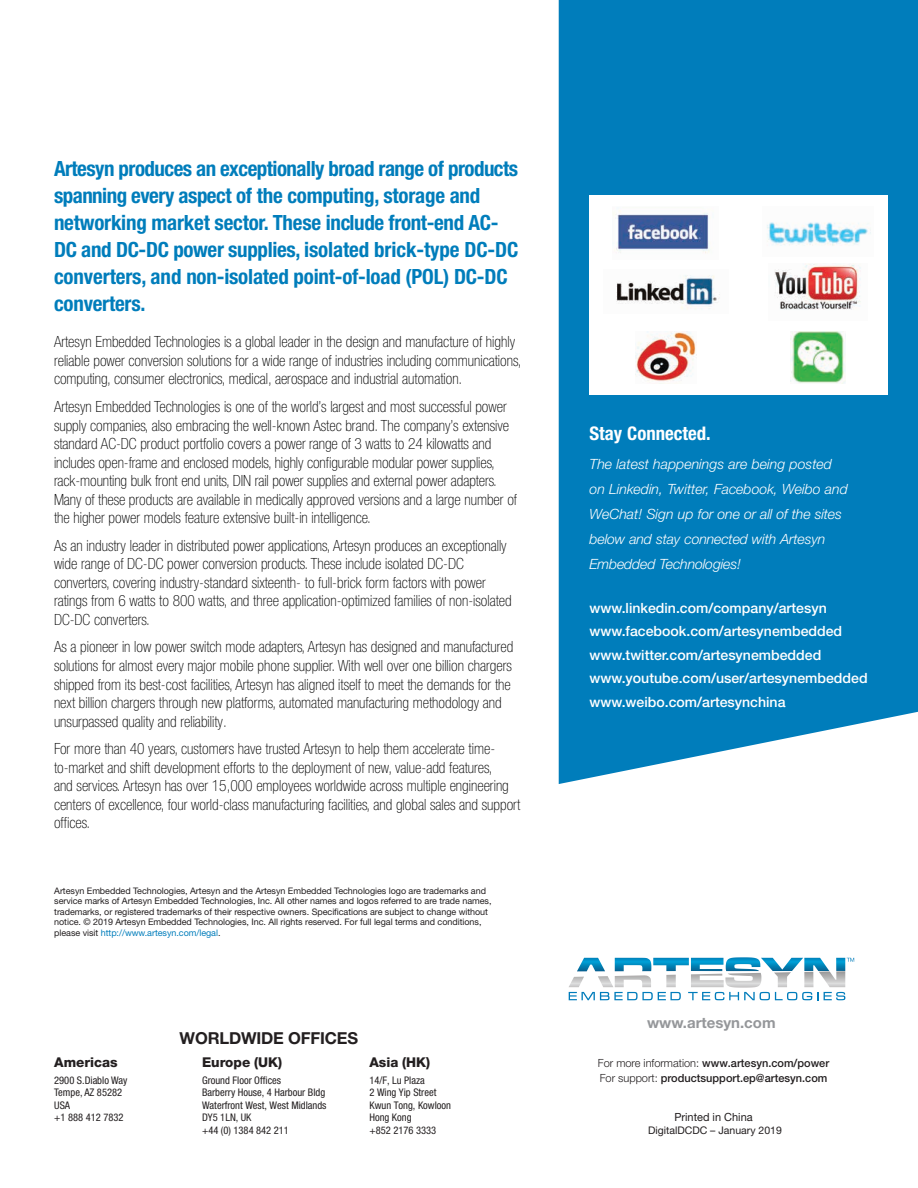
<style>
.page{position:relative;width:918px;height:1188px;background:#fff}
.page>*{position:absolute;margin:0;border:0;box-sizing:border-box;transform-origin:0 0}
.t1{font:700 condensed 21px/27px "Helvetica Neue LT Pro";letter-spacing:-.01em;color:#007dbb}
.t2{font:700 condensed 18.75px "Helvetica Neue LT Std";color:#fff}
.t3{font:700 16.5px "Helvetica Neue LT Std";letter-spacing:-.01em;color:#231f20}
.t4{font:100 condensed 15.45px/18.6px "Helvetica Neue LT Pro";color:#000}
.t5{font:700 15px "Helvetica Neue LT Std";color:#95979a}
.t6{font:500 14.1px/23.4px "Helvetica Neue LT Std";color:#fff}
.t7{font:italic 300 14.1px/25px "Helvetica Neue LT Pro";letter-spacing:-.01em;color:#fff}
.t8{font:800 13.5px "Helvetica Neue LT Std";color:#231f20}
.t9{font:500 11.25px/15px "Helvetica Neue LT Std";color:#231f20}
.t10{font:11.25px "Helvetica Neue LT Std";color:#231f20}
.t11{font:condensed 10.5px/12.6px "Helvetica Neue LT Std";color:#231f20}
.t12{font:10.5px "Helvetica Neue LT Std";color:#231f20}
.t13{font:9px/10.5px "Helvetica Neue LT Std";letter-spacing:-.005em;color:#231f20}
.s1{color:#007dbb}
.s2{font-weight:300}
</style>
<div class="page">
<div style="left:559px;top:0;width:359px;height:784px;background:#007dbb"></div>
<div style="left:590px;top:195px;width:298px;height:200px;background:#fff"></div>
<img style="left:613px;top:210px;width:98px;height:44px">
<img style="left:635px;top:331px;width:61px;height:51px">
<img style="left:791px;top:331px;width:55px;height:52px">
<img style="left:767px;top:222px;width:104px;height:24px">
<img style="left:616px;top:275px;width:104px;height:35px">
<img style="left:774px;top:263px;width:87px;height:47px">
<svg style="left:569px;top:957px;width:285px;height:43px"></svg>
<p class="t1" style="left:54px;top:155px;width:466px">Artesyn produces an exceptionally broad range of products spanning every aspect of the computing, storage and networking market sector. These include front-end AC-DC and DC-DC power supplies, isolated brick-type DC-DC converters, and non-isolated point-of-load (POL) DC-DC converters.</p>
<p class="t4" style="left:54px;top:333px;width:469px">Artesyn Embedded Technologies is a global leader in the design and manufacture of highly reliable power conversion solutions for a wide range of industries including communications, computing, consumer electronics, medical, aerospace and industrial automation.</p>
<p class="t4" style="left:54px;top:397px;width:465px">Artesyn Embedded Technologies is one of the world’s largest and most successful power supply companies, also embracing the well-known Astec brand. The company’s extensive standard AC-DC product portfolio covers a power range of 3 watts to 24 kilowatts and includes open-frame and enclosed models, highly configurable modular power supplies, rack-mounting bulk front end units, DIN rail power supplies and external power adapters.<br>Many of these products are available in medically approved versions and a large number of the higher power models feature extensive built-in intelligence.</p>
<p class="t4" style="left:54px;top:536px;width:459px">As an industry leader in distributed power applications, Artesyn produces an exceptionally wide range of DC-DC power conversion products. These include isolated DC-DC converters, covering industry-standard sixteenth- to full-brick form factors with power ratings from 6 watts to 800 watts, and three application-optimized families of non-isolated DC-DC converters.</p>
<p class="t4" style="left:54px;top:638px;width:461px">As a pioneer in low power switch mode adapters, Artesyn has designed and manufactured solutions for almost every major mobile phone supplier. With well over one billion chargers shipped from its best-cost facilities, Artesyn has aligned itself to meet the demands for the next billion chargers through new platforms, automated manufacturing methodology and unsurpassed quality and reliability.</p>
<p class="t4" style="left:54px;top:739px;width:468px">For more than 40 years, customers have trusted Artesyn to help them accelerate time&shy;to-market and shift development efforts to the deployment of new, value-add features,<br>and services. Artesyn has over 15,000 employees worldwide across multiple engineering centers of excellence, four world-class manufacturing facilities, and global sales and support offices.</p>
<p class="t13" style="left:54px;top:885px;width:439px">Artesyn Embedded Technologies, Artesyn and the Artesyn Embedded Technologies logo are trademarks and service marks of Artesyn Embedded Technologies, Inc. All other names and logos referred to are trade names, trademarks, or registered trademarks of their respective owners. Specifications are subject to change without notice. © 2019 Artesyn Embedded Technologies, Inc. All rights reserved. For full legal terms and conditions, please visit <span class="s1">http://www.artesyn.com/legal</span>.</p>
<p class="t8" style="left:54px;top:1054px;width:65px">Americas</p>
<p class="t11" style="left:54px;top:1074px;width:75px">2900 S.Diablo Way<br>Tempe, AZ 85282<br>USA<br>+1 888 412 7832</p>
<p class="t3" style="left:180px;top:1028px;width:180px">WORLDWIDE OFFICES</p>
<p class="t8" style="left:202px;top:1054px;width:82px">Europe (UK)</p>
<p class="t11" style="left:202px;top:1074px;width:126px">Ground Floor Offices<br>Barberry House, 4 Harbour Bldg<br>Waterfront West, West Midlands<br>DY5 1LN, UK<br>+44 (0) 1384 842 211</p>
<p class="t8" style="left:369px;top:1054px;width:62px">Asia (HK)</p>
<p class="t11" style="left:369px;top:1074px;width:83px">14/F, Lu Plaza<br>2 Wing Yip Street<br>Kwun Tong, Kowloon<br>Hong Kong<br>+852 2176 3333</p>
<p class="t2" style="left:590px;top:422px;width:123px">Stay Connected.</p>
<p class="t7" style="left:590px;top:451px;width:260px">The latest happenings are being posted on Linkedin, Twitter, Facebook, Weibo and WeChat! Sign up for one or all of the sites below and stay connected with Artesyn Embedded Technologies!</p>
<p class="t6" style="left:590px;top:596px;width:280px">www.linkedin.com/company/artesyn www.facebook.com/artesynembedded www.twitter.com/artesynembedded www.youtube.com/user/artesynembedded www.weibo.com/artesynchina</p>
<p class="t5" style="left:647px;top:1013px;width:130px">www.artesyn.com</p>
<p class="t9" style="left:598px;top:1056px;width:233px"><span class="s2">For more information:</span> www.artesyn.com/power<br><span class="s2">For support:</span> productsupport.ep@artesyn.com</p>
<p class="t10" style="left:674px;top:1111px;width:80px">Printed in China</p>
<p class="t12" style="left:648px;top:1124px;width:135px">DigitalDCDC – January 2019</p>
</div>
